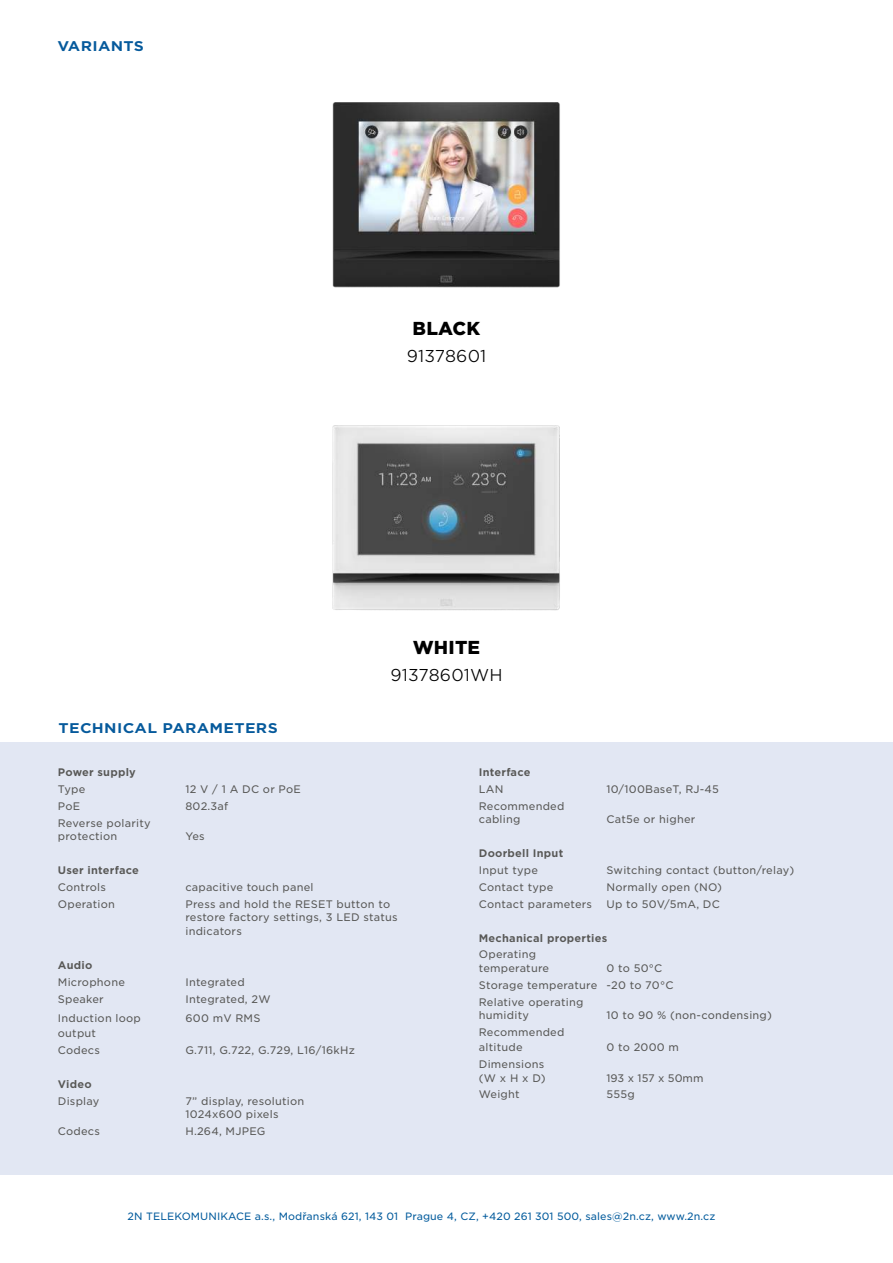
<style>
.page{position:relative;width:893px;height:1263px;background:#fff}
.page>*{position:absolute;margin:0;border:0;box-sizing:border-box;transform-origin:0 0}
.t1{font:900 18px "Gotham S Sm";letter-spacing:.01em;color:#000}
.t2{font:300 16.5px "Gotham S Sm";letter-spacing:.01em;color:#000}
.t3{font:700 13.5px "Gotham S Sm";letter-spacing:.02em;color:#065a9c;scale:1.11 1}
.t4{font:10.5px/13.5px "Gotham S Sm";letter-spacing:.02em;color:#585856}
.t5{font:700 10.5px "Gotham S Sm";letter-spacing:.02em;color:#585856}
.t6{font:10.5px "Gotham S Sm";color:#585856}
.t7{font:10.2px "Gotham S Sm";letter-spacing:.01em;color:#005a9c}
</style>
<div class="page">
<img style="left:332px;top:102px;width:228px;height:186px">
<div style="left:0;top:742px;width:893px;height:433px;background:#e2e7f3"></div>
<img style="left:332px;top:425px;width:228px;height:186px">
<p class="t3" style="left:57px;top:40px;width:80px">VARIANTS</p>
<h1 class="t1" style="left:413px;top:321px;width:69px">BLACK</h1>
<h2 class="t2" style="left:407px;top:349px;width:81px">91378601</h2>
<p class="t3" style="left:59px;top:722px;width:199px">TECHNICAL PARAMETERS</p>
<p class="t5" style="left:58px;top:767px;width:79px">Power supply</p>
<p class="t4" style="left:58px;top:783px;width:29px">Type</p>
<p class="t4" style="left:185px;top:783px;width:117px">12 V / 1 A DC or PoE</p>
<p class="t4" style="left:58px;top:800px;width:24px">PoE</p>
<p class="t4" style="left:185px;top:800px;width:44px">802.3af</p>
<p class="t4" style="left:58px;top:816px;width:94px">Reverse polarity protection</p>
<p class="t4" style="left:185px;top:830px;width:21px">Yes</p>
<h1 class="t1" style="left:413px;top:639px;width:69px">WHITE</h1>
<h2 class="t2" style="left:390px;top:668px;width:114px">91378601WH</h2>
<p class="t5" style="left:479px;top:767px;width:53px">Interface</p>
<p class="t4" style="left:479px;top:783px;width:26px">LAN</p>
<p class="t4" style="left:606px;top:783px;width:114px">10/100BaseT, RJ-45</p>
<p class="t4" style="left:479px;top:800px;width:87px">Recommended cabling</p>
<p class="t4" style="left:606px;top:813px;width:90px">Cat5e or higher</p>
<p class="t5" style="left:58px;top:865px;width:82px">User interface</p>
<p class="t4" style="left:58px;top:881px;width:50px">Controls</p>
<p class="t4" style="left:185px;top:881px;width:129px">capacitive touch panel</p>
<p class="t4" style="left:58px;top:898px;width:59px">Operation</p>
<p class="t4" style="left:185px;top:898px;width:214px">Press and hold the RESET button to restore factory settings, 3 LED status indicators</p>
<p class="t5" style="left:58px;top:960px;width:36px">Audio</p>
<p class="t4" style="left:58px;top:976px;width:69px">Microphone</p>
<p class="t4" style="left:185px;top:976px;width:61px">Integrated</p>
<p class="t4" style="left:58px;top:992px;width:47px">Speaker</p>
<p class="t4" style="left:185px;top:992px;width:87px">Integrated, 2W</p>
<p class="t4" style="left:58px;top:1011px;width:85px;line-height:15px">Induction loop output</p>
<p class="t4" style="left:185px;top:1012px;width:77px">600 mV RMS</p>
<p class="t4" style="left:58px;top:1044px;width:44px">Codecs</p>
<p class="t4" style="left:185px;top:1044px;width:171px">G.711, G.722, G.729, L16/16kHz</p>
<p class="t5" style="left:58px;top:1079px;width:35px">Video</p>
<p class="t4" style="left:58px;top:1095px;width:43px">Display</p>
<p class="t4" style="left:185px;top:1095px;width:120px">7” display, resolution<br>1024x600 pixels</p>
<p class="t4" style="left:58px;top:1125px;width:44px">Codecs</p>
<p class="t4" style="left:185px;top:1125px;width:82px">H.264, MJPEG</p>
<p class="t5" style="left:479px;top:849px;width:86px">Doorbell Input</p>
<p class="t4" style="left:479px;top:864px;width:61px">Input type</p>
<p class="t4" style="left:606px;top:864px;width:189px">Switching contact (button/relay)</p>
<p class="t4" style="left:479px;top:881px;width:76px">Contact type</p>
<p class="t4" style="left:606px;top:881px;width:117px">Normally open (NO)</p>
<p class="t4" style="left:479px;top:898px;width:115px">Contact parameters</p>
<p class="t4" style="left:606px;top:898px;width:115px">Up to 50V/5mA, DC</p>
<p class="t5" style="left:479px;top:933px;width:130px">Mechanical properties</p>
<p class="t4" style="left:479px;top:948px;width:72px">Operating temperature</p>
<p class="t4" style="left:479px;top:960px;width:196px;line-height:17px;text-indent:128px">0 to 50°C<br>Storage temperature -20 to 70°C<br>Relative operating</p>
<p class="t4" style="left:479px;top:1009px;width:52px">humidity</p>
<p class="t4" style="left:606px;top:1009px;width:167px">10 to 90 % (non-condensing)</p>
<p class="t4" style="left:479px;top:1025px;width:87px;line-height:15px">Recommended altitude</p>
<p class="t4" style="left:606px;top:1041px;width:74px">0 to 2000 m</p>
<p class="t4" style="left:479px;top:1058px;width:68px">Dimensions (W x H x D)</p>
<p class="t6" style="left:606px;top:1073px;width:99px">193 x 157 x 50mm</p>
<p class="t4" style="left:479px;top:1088px;width:42px">Weight</p>
<p class="t4" style="left:606px;top:1088px;width:30px">555g</p>
<p class="t7" style="left:128px;top:1212px;width:589px">2N TELEKOMUNIKACE a.s., Modřanská 621, 143 01 Prague 4, CZ, +420 261 301 500, sales@2n.cz, www.2n.cz</p>
</div>
